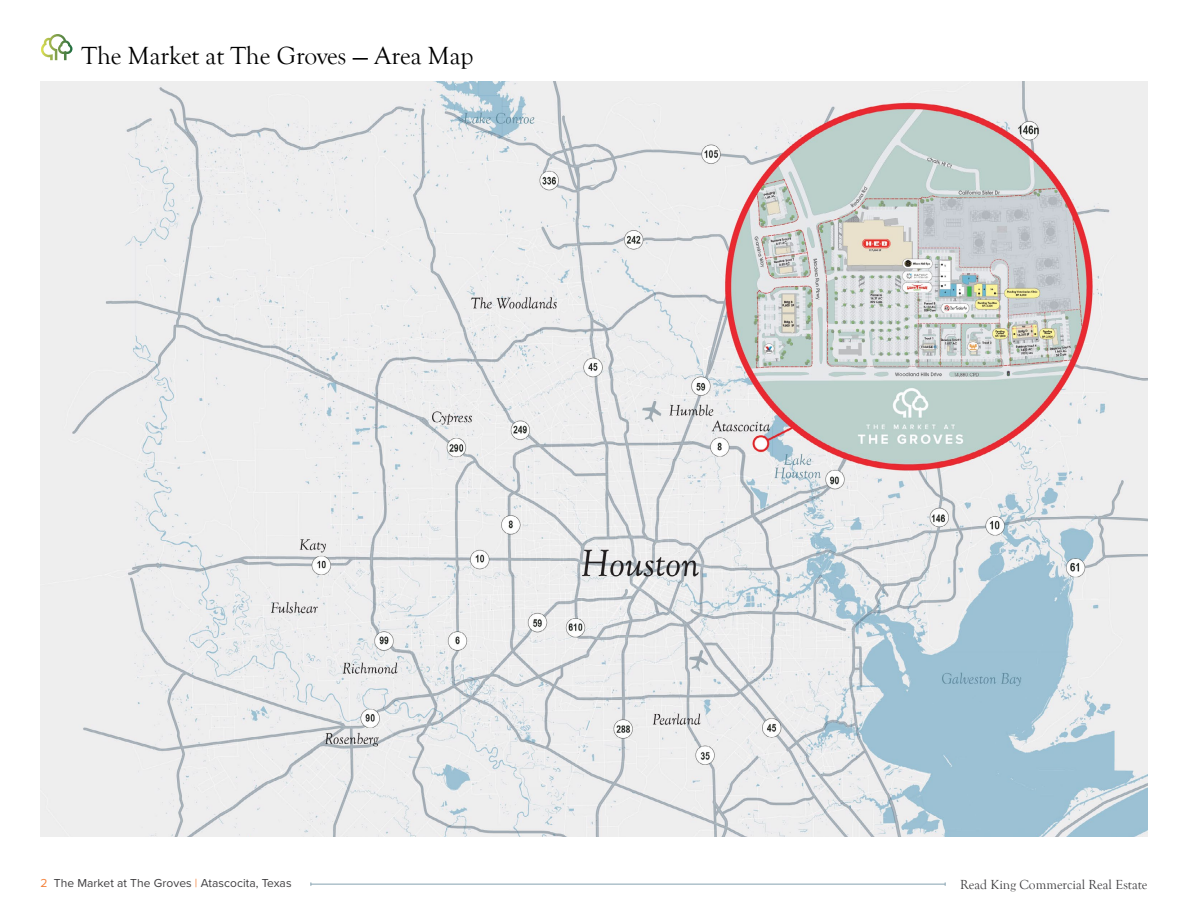
<style>
.page{position:relative;width:1188px;height:918px;background:#fff}
.page>*{position:absolute;margin:0;border:0;box-sizing:border-box;transform-origin:0 0}
.t1{font:25.5px "Goudy Old Style T";color:#000}
.t2{font:13.5px "Goudy Old Style T";color:#414042}
.t3{font:12px "Proxima Nova";letter-spacing:.005em;color:#414042}
.s1{color:#f4813a}
</style>
<div class="page">
<img style="left:41px;top:81px;width:1107px;height:756px">
<hr style="left:311px;top:884px;width:634px;height:1px;background:#86a2b0">
<svg style="left:41px;top:34px;width:31px;height:26px"></svg>
<h1 class="t1" style="left:82px;top:42px;width:394px">The Market at The Groves — Area Map</h1>
<p class="t3" style="left:40px;top:874px;width:253px"><span class="s1">2</span> The Market at The Groves <span class="s1">|</span> Atascocita, Texas</p>
<p class="t2" style="left:960px;top:877px;width:189px">Read King Commercial Real Estate</p>
</div>
